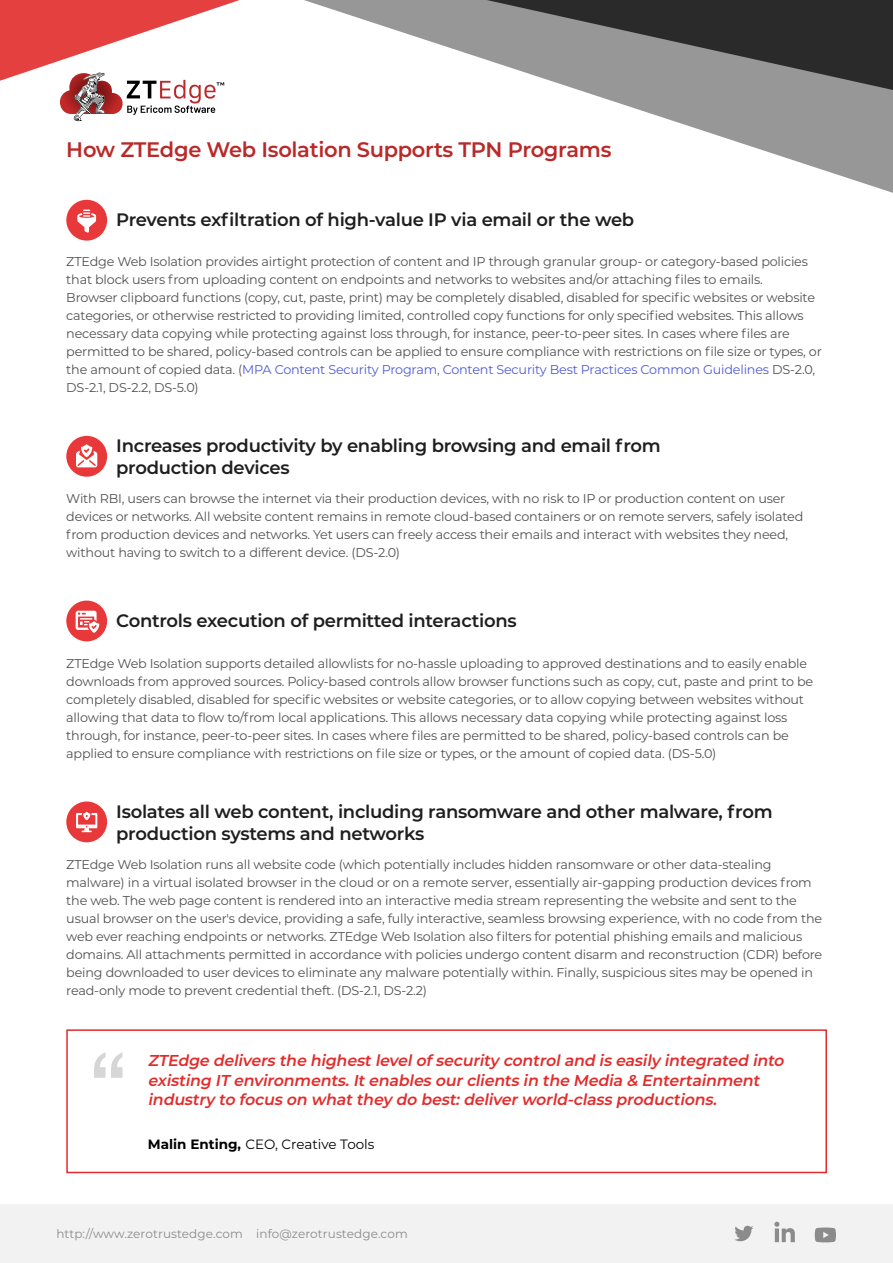
<style>
.page{position:relative;width:893px;height:1263px;background:#fff}
.page>*{position:absolute;margin:0;border:0;box-sizing:border-box;transform-origin:0 0}
.t1{font:600 21px "Montserrat";letter-spacing:-.015em;color:#ba2929}
.t2{font:600 18px/21.6px "Montserrat";letter-spacing:-.015em;color:#1e1e1e}
.t3{font:italic 600 15.75px/19.5px "Montserrat";color:#e32b2b}
.t4{font:13.5px "Montserrat";color:#000}
.t5{font:12.75px/18px "Montserrat";letter-spacing:-.015em;color:#515151}
.t6{font:12px "Montserrat";letter-spacing:.01em;color:#8b8b8b}
.s1{color:#4f5cd6}
.s2{font-weight:700}
</style>
<div class="page">
<svg style="left:631px;top:107px;width:262px;height:86px"></svg>
<svg style="left:0;top:0;width:334px;height:219px"></svg>
<svg style="left:334px;top:0;width:559px;height:107px"></svg>
<div style="left:0;top:1204px;width:893px;height:59px;background:#f2f2f2"></div>
<svg style="left:57px;top:73px;width:167px;height:48px"></svg>
<svg style="left:734px;top:1226px;width:19px;height:15px"></svg>
<svg style="left:815px;top:1227px;width:21px;height:15px"></svg>
<svg style="left:774px;top:1222px;width:21px;height:20px"></svg>
<div style="left:66px;top:801px;width:41px;height:41px;background:#e93839;border-radius:50%"></div>
<svg style="left:76px;top:812px;width:21px;height:20px"></svg>
<div style="left:66px;top:436px;width:41px;height:41px;background:#e93839;border-radius:50%"></div>
<svg style="left:76px;top:444px;width:21px;height:23px"></svg>
<div style="left:66px;top:600px;width:41px;height:41px;background:#e93839;border-radius:50%"></div>
<svg style="left:76px;top:611px;width:23px;height:22px"></svg>
<div style="left:66px;top:200px;width:41px;height:41px;background:#e93839;border-radius:50%"></div>
<svg style="left:77px;top:210px;width:19px;height:23px"></svg>
<div style="left:66px;top:1029px;width:761px;height:144px;border:2px solid #e32b2b"></div>
<svg style="left:94px;top:1052px;width:29px;height:26px"></svg>
<h1 class="t1" style="left:66px;top:134px;width:547px">How ZTEdge Web Isolation Supports TPN Programs</h1>
<h2 class="t2" style="left:116px;top:208px;width:520px">Prevents exfiltration of high-value IP via email or the web</h2>
<p class="t5" style="left:66px;top:252px;width:757px">ZTEdge Web Isolation provides airtight protection of content and IP through granular group- or category-based policies that block users from uploading content on endpoints and networks to websites and/or attaching files to emails.<br>Browser clipboard functions (copy, cut, paste, print) may be completely disabled, disabled for specific websites or website categories, or otherwise restricted to providing limited, controlled copy functions for only specified websites. This allows necessary data copying while protecting against loss through, for instance, peer-to-peer sites. In cases where files are permitted to be shared, policy-based controls can be applied to ensure compliance with restrictions on file size or types, or the amount of copied data. (<span class="s1">MPA Content Security Program, Content Security Best Practices Common Guidelines</span> DS-2.0, DS-2.1, DS-2.2, DS-5.0)</p>
<h2 class="t2" style="left:116px;top:434px;width:546px">Increases productivity by enabling browsing and email from production devices</h2>
<p class="t5" style="left:66px;top:489px;width:738px">With RBI, users can browse the internet via their production devices, with no risk to IP or production content on user devices or networks. All website content remains in remote cloud-based containers or on remote servers, safely isolated from production devices and networks. Yet users can freely access their emails and interact with websites they need, without having to switch to a different device. (DS-2.0)</p>
<h2 class="t2" style="left:116px;top:609px;width:402px">Controls execution of permitted interactions</h2>
<p class="t5" style="left:66px;top:654px;width:748px">ZTEdge Web Isolation supports detailed allowlists for no-hassle uploading to approved destinations and to easily enable downloads from approved sources. Policy-based controls allow browser functions such as copy, cut, paste and print to be completely disabled, disabled for specific websites or website categories, or to allow copying between websites without allowing that data to flow to/from local applications. This allows necessary data copying while protecting against loss through, for instance, peer-to-peer sites. In cases where files are permitted to be shared, policy-based controls can be applied to ensure compliance with restrictions on file size or types, or the amount of copied data. (DS-5.0)</p>
<h2 class="t2" style="left:116px;top:800px;width:658px">Isolates all web content, including ransomware and other malware, from production systems and networks</h2>
<p class="t5" style="left:66px;top:855px;width:757px">ZTEdge Web Isolation runs all website code (which potentially includes hidden ransomware or other data-stealing malware) in a virtual isolated browser in the cloud or on a remote server, essentially air-gapping production devices from the web. The web page content is rendered into an interactive media stream representing the website and sent to the usual browser on the user's device, providing a safe, fully interactive, seamless browsing experience, with no code from the web ever reaching endpoints or networks. ZTEdge Web Isolation also filters for potential phishing emails and malicious domains. All attachments permitted in accordance with policies undergo content disarm and reconstruction (CDR) before being downloaded to user devices to eliminate any malware potentially within. Finally, suspicious sites may be opened in read-only mode to prevent credential theft. (DS-2.1, DS-2.2)</p>
<p class="t3" style="left:148px;top:1050px;width:641px">ZTEdge delivers the highestlevelofsecurity controland is easily integrated into existing IT environments.Itenables ourclients in the Media &amp; Entertainment industry to focus on whatthey do best:deliverworld-class productions.</p>
<p class="t4" style="left:148px;top:1135px;width:228px"><span class="s2">Malin Enting,</span> CEO, Creative Tools</p>
<p class="t6" style="left:56px;top:1225px;width:353px">http://www.zerotrustedge.com info@zerotrustedge.com</p>
</div>
